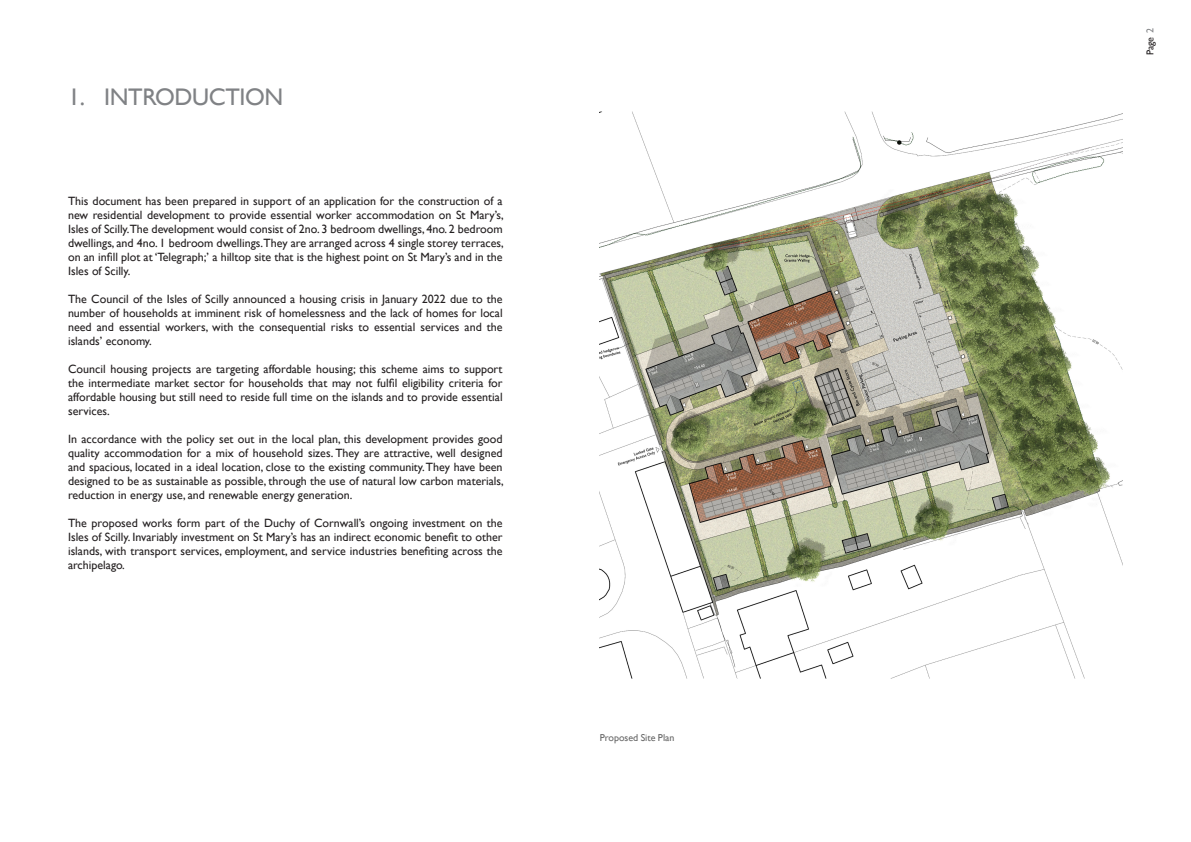
<style>
.page{position:relative;width:1191px;height:842px;background:#fff}
.page>*{position:absolute;margin:0;border:0;box-sizing:border-box;transform-origin:0 0}
._05_Heading_colour{font:24px "Gill Sans";letter-spacing:-.015em;color:#808285}
._05_Body_text_black{font:12px/14px "Gill Sans";color:#231f20;text-align:justify}
._05_Small_heading{font:10px "Gill Sans";color:#666}
.t1{font:10px "Gill Sans";color:#231f20}
.s1{color:#808285}
</style>
<div class="page">
<img style="left:600px;top:111px;width:523px;height:568px">
<p class="_05_Heading_colour" style="left:68px;top:83px;width:217px">1. INTRODUCTION</p>
<p class="_05_Body_text_black" style="left:68px;top:194px;width:437px">This document has been prepared in support of an application for the construction of a new residential development to provide essential worker accommodation on St Mary’s, Isles of Scilly.The development would consist of 2no. 3 bedroom dwellings, 4no. 2 bedroom dwellings, and 4no. 1 bedroom dwellings.They are arranged across 4 single storey terraces, on an infill plot at ‘Telegraph;’ a hilltop site that is the highest point on St Mary’s and in the Isles of Scilly.</p>
<p class="_05_Body_text_black" style="left:68px;top:292px;width:436px">The Council of the Isles of Scilly announced a housing crisis in January 2022 due to the number of households at imminent risk of homelessness and the lack of homes for local need and essential workers, with the consequential risks to essential services and the islands’ economy.</p>
<p class="_05_Body_text_black" style="left:68px;top:362px;width:436px">Council housing projects are targeting affordable housing; this scheme aims to support the intermediate market sector for households that may not fulfil eligibility criteria for affordable housing but still need to reside full time on the islands and to provide essential services.</p>
<p class="_05_Body_text_black" style="left:68px;top:432px;width:437px">In accordance with the policy set out in the local plan, this development provides good quality accommodation for a mix of household sizes. They are attractive, well designed and spacious, located in a ideal location, close to the existing community. They have been designed to be as sustainable as possible, through the use of natural low carbon materials, reduction in energy use, and renewable energy generation.</p>
<p class="_05_Body_text_black" style="left:68px;top:516px;width:436px">The proposed works form part of the Duchy of Cornwall’s ongoing investment on the Isles of Scilly. Invariably investment on St Mary’s has an indirect economic benefit to other islands, with transport services, employment, and service industries benefiting across the archipelago.</p>
<p class="_05_Small_heading" style="left:600px;top:732px;width:76px">Proposed Site Plan</p>
<p class="t1" style="left:1144px;top:55px;width:28px;rotate:-90deg">Page <span class="s1">2</span></p>
</div>
